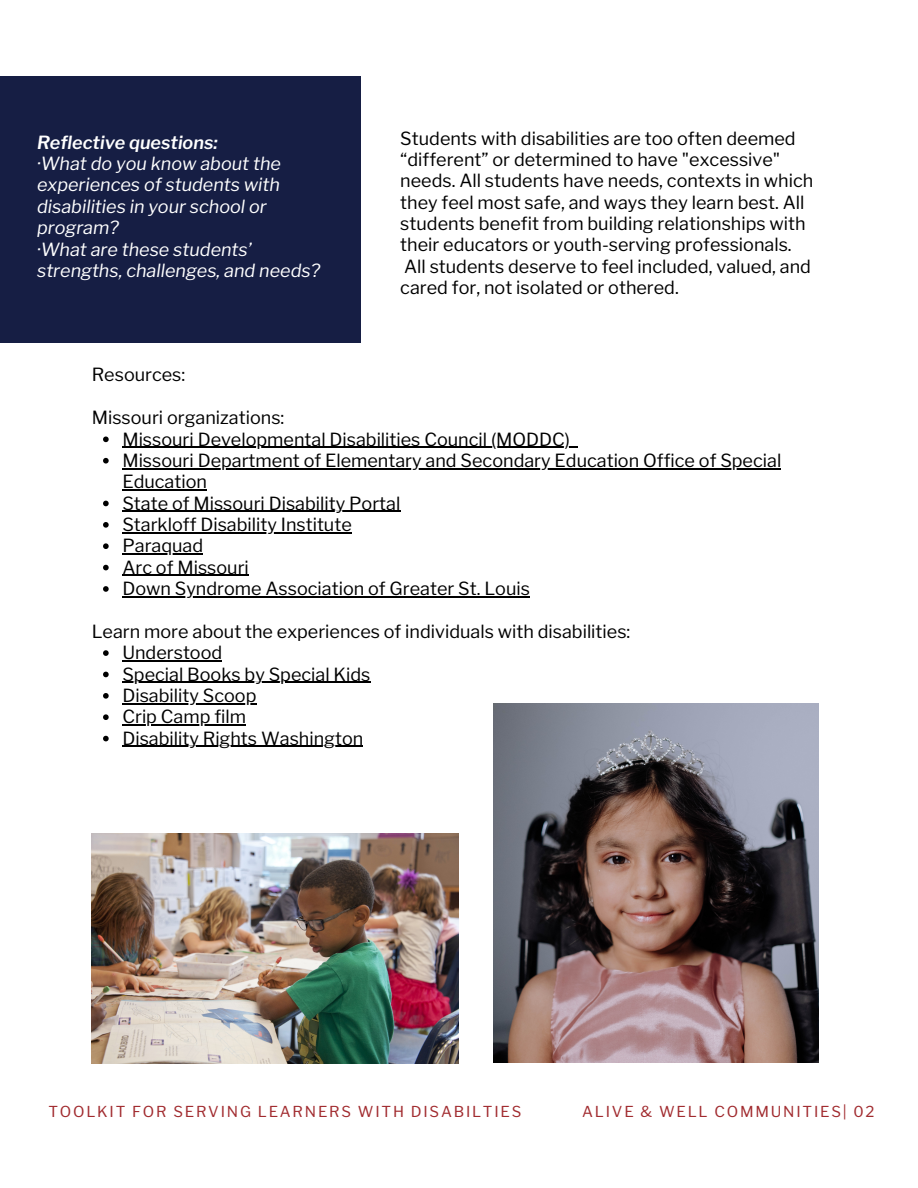
<style>
.page{position:relative;width:918px;height:1188px;background:#fff}
.page>*{position:absolute;margin:0;border:0;box-sizing:border-box;transform-origin:0 0}
.t1{font:18px/21.3px "Libre Franklin";color:#000}
.t2{font:italic 18px/21.3px "Libre Franklin";color:#fff}
.t3{font:italic 600 18px "Libre Franklin";color:#fff}
.t4{font:15px "Libre Franklin";letter-spacing:.12em;color:#a12b2f}
</style>
<div class="page">
<svg style="left:103px;top:437px;width:6px;height:5px"></svg>
<hr style="left:122px;top:447px;width:448px;height:1px;background:#000">
<svg style="left:103px;top:458px;width:6px;height:6px"></svg>
<hr style="left:122px;top:468px;width:659px;height:1px;background:#000">
<hr style="left:122px;top:489px;width:85px;height:2px;background:#000">
<svg style="left:103px;top:501px;width:6px;height:5px"></svg>
<hr style="left:122px;top:511px;width:278px;height:1px;background:#000">
<svg style="left:103px;top:522px;width:6px;height:6px"></svg>
<hr style="left:122px;top:532px;width:230px;height:1px;background:#000">
<svg style="left:103px;top:543px;width:6px;height:6px"></svg>
<hr style="left:122px;top:554px;width:81px;height:1px;background:#000">
<svg style="left:103px;top:565px;width:6px;height:5px"></svg>
<hr style="left:122px;top:575px;width:127px;height:1px;background:#000">
<svg style="left:103px;top:586px;width:6px;height:6px"></svg>
<hr style="left:122px;top:596px;width:408px;height:1px;background:#000">
<svg style="left:103px;top:650px;width:6px;height:6px"></svg>
<hr style="left:122px;top:660px;width:100px;height:2px;background:#000">
<svg style="left:103px;top:672px;width:6px;height:5px"></svg>
<hr style="left:122px;top:682px;width:248px;height:1px;background:#000">
<svg style="left:103px;top:693px;width:6px;height:6px"></svg>
<hr style="left:122px;top:703px;width:134px;height:1px;background:#000">
<svg style="left:103px;top:714px;width:6px;height:6px"></svg>
<hr style="left:122px;top:725px;width:124px;height:1px;background:#000">
<svg style="left:103px;top:736px;width:6px;height:5px"></svg>
<hr style="left:122px;top:746px;width:241px;height:1px;background:#000">
<img style="left:92px;top:834px;width:367px;height:229px">
<div style="left:0;top:76px;width:361px;height:267px;background:#161e44"></div>
<img style="left:494px;top:704px;width:325px;height:359px">
<p class="t3" style="left:37px;top:131px;width:182px">Reflective questions:</p>
<p class="t2" style="left:37px;top:153px;width:245px">·What do you know about the experiences of students with disabilities in your school or program?</p>
<p class="t2" style="left:37px;top:238px;width:284px">·What are these students’ strengths, challenges, and needs?</p>
<p class="t1" style="left:92px;top:364px;width:95px">Resources:</p>
<p class="t1" style="left:92px;top:407px;width:194px">Missouri organizations:</p>
<p class="t1" style="left:400px;top:127px;width:414px">Students with disabilities are too often deemed “different” or determined to have "excessive" needs. All students have needs, contexts in which they feel most safe, and ways they learn best. All students benefit from building relationships with their educators or youth-serving professionals.<br>All students deserve to feel included, valued, and cared for, not isolated or othered.</p>
<p class="t1" style="left:122px;top:428px;width:449px">Missouri Developmental Disabilities Council (MODDC)</p>
<p class="t1" style="left:122px;top:450px;width:660px">Missouri Department of Elementary and Secondary Education Office of Special<br>Education</p>
<p class="t1" style="left:122px;top:493px;width:280px">State of Missouri Disability Portal</p>
<p class="t1" style="left:122px;top:514px;width:231px">Starkloff Disability Institute</p>
<p class="t1" style="left:122px;top:535px;width:82px">Paraquad</p>
<p class="t1" style="left:122px;top:557px;width:128px">Arc of Missouri</p>
<p class="t1" style="left:122px;top:578px;width:409px">Down Syndrome Association of Greater St. Louis</p>
<p class="t1" style="left:92px;top:621px;width:540px">Learn more about the experiences of individuals with disabilities:</p>
<p class="t1" style="left:122px;top:642px;width:101px">Understood</p>
<p class="t1" style="left:122px;top:664px;width:250px">Special Books by Special Kids</p>
<p class="t1" style="left:122px;top:685px;width:136px">Disability Scoop</p>
<p class="t1" style="left:122px;top:706px;width:125px">Crip Camp film</p>
<p class="t1" style="left:122px;top:728px;width:242px">Disability Rights Washington</p>
<p class="t4" style="left:48px;top:1103px;width:475px">TOOLKIT FOR SERVING LEARNERS WITH DISABILTIES</p>
<p class="t4" style="left:582px;top:1102px;width:294px">ALIVE &amp; WELL COMMUNITIES| 02</p>
</div>
